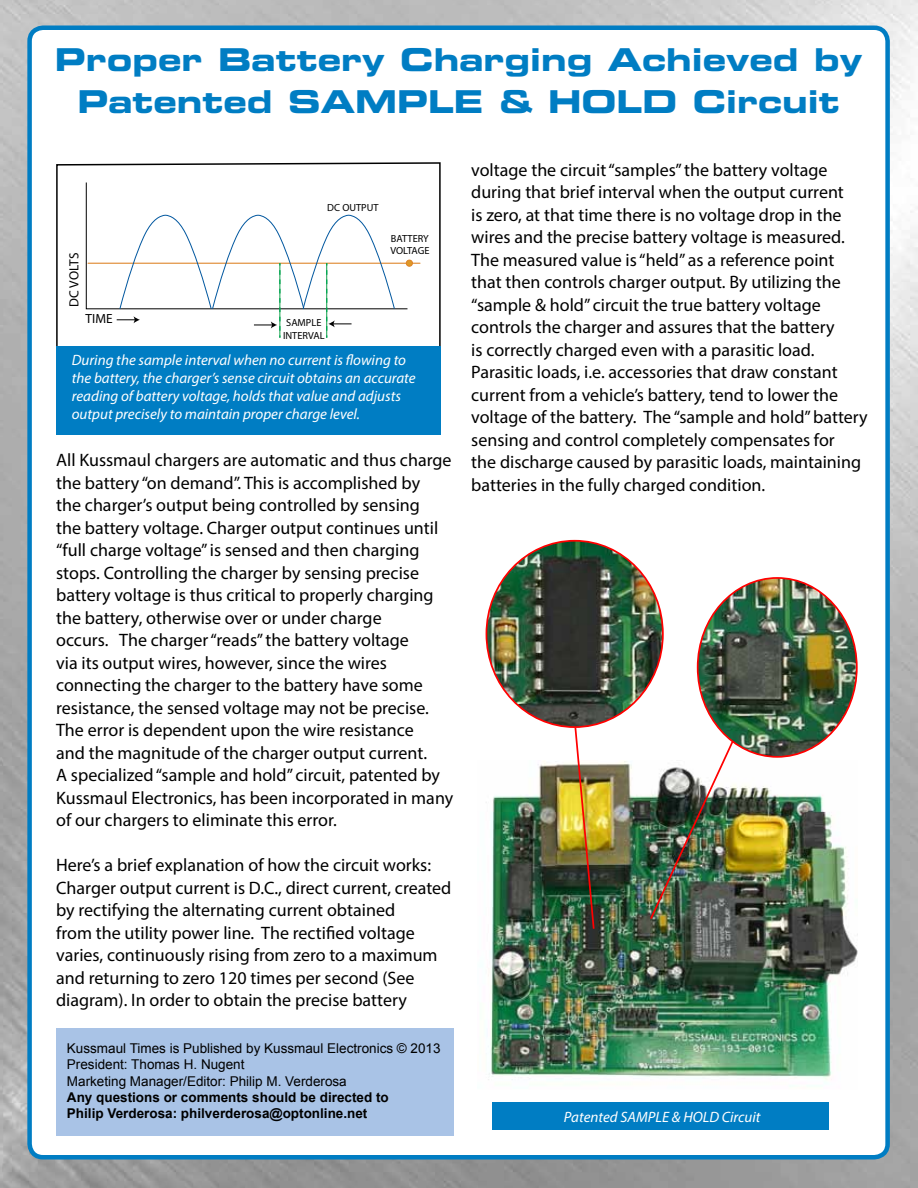
<style>
.page{position:relative;width:918px;height:1188px;background:#fff}
.page>*{position:absolute;margin:0;border:0;box-sizing:border-box;transform-origin:0 0}
.t1{font:31.5px/42px "Eurostile LT Std Bold Ex 2";color:#007dc3}
.t2{font:18px/22.5px "Myriad Pro";color:#000}
.t3{font:italic 15px/18px "Myriad Pro";color:#fff}
.t4{font:13.5px/16.2px "Arial";color:#000}
.t5{font:700 13.5px/16.2px "Arial";color:#000}
.t6{font:13.35px "Myriad Pro";color:#000}
.t7{font:10.35px/12.5px "Myriad Pro";color:#000;text-align:center}
</style>
<div class="page">
<img style="left:0;top:0;width:918px;height:1188px">
<div style="left:30px;top:28px;width:858px;height:1129px;background:#fff;border-radius:14px"></div>
<div style="left:27px;top:26px;width:863px;height:1134px;border:4px solid #007dc3;border-radius:14px"></div>
<div style="left:56px;top:1028px;width:398px;height:108px;background:#a9c3e6"></div>
<div style="left:492px;top:1103px;width:337px;height:27px;background:#007dc3"></div>
<svg style="left:56px;top:162px;width:385px;height:184px"></svg>
<div style="left:56px;top:346px;width:385px;height:88px;background:#007dc3"></div>
<img style="left:486px;top:761px;width:372px;height:319px">
<img style="left:574px;top:727px;width:22px;height:204px">
<img style="left:649px;top:757px;width:87px;height:164px">
<img style="left:698px;top:578px;width:158px;height:179px">
<img style="left:486px;top:541px;width:177px;height:186px">
<h1 class="t1" style="left:77px;top:38px;width:787px;text-indent:-23px">Proper Battery Charging Achieved by<br>Patented SAM PLE</h1>
<h1 class="t1" style="left:499px;top:80px;width:342px">&amp; HOLD Circuit</h1>
<p class="t6" style="left:66px;top:307px;width:55px;rotate:-90deg">DC VOLTS</p>
<p class="t6" style="left:86px;top:311px;width:28px">TIME</p>
<p class="t7" style="left:327px;top:202px;width:53px">DC OUTPUT</p>
<p class="t7" style="left:390px;top:232px;width:41px;text-align:left">BATTERY<br>VOLTAGE</p>
<p class="t7" style="left:283px;top:317px;width:43px">SAMPLE<br>INTERVAL</p>
<p class="t3" style="left:72px;top:351px;width:345px">During the sample interval when no current is flowing to the battery, the charger’s sense circuit obtains an accurate reading of battery voltage, holds that value and adjusts output precisely to maintain proper charge level.</p>
<p class="t2" style="left:56px;top:449px;width:399px">All Kussmaul chargers are automatic and thus charge the battery “on demand”. This is accomplished by<br>the charger’s output being controlled by sensing<br>the battery voltage. Charger output continues until “full charge voltage” is sensed and then charging stops. Controlling the charger by sensing precise battery voltage is thus critical to properly charging the battery, otherwise over or under charge<br>occurs. The charger “reads” the battery voltage<br>via its output wires, however, since the wires connecting the charger to the battery have some resistance, the sensed voltage may not be precise.<br>The error is dependent upon the wire resistance<br>and the magnitude of the charger output current.<br>A specialized “sample and hold” circuit, patented by Kussmaul Electronics, has been incorporated in many of our chargers to eliminate this error.</p>
<p class="t2" style="left:56px;top:854px;width:397px">Here’s a brief explanation of how the circuit works:<br>Charger output current is D.C., direct current, created by rectifying the alternating current obtained<br>from the utility power line. The rectified voltage varies, continuously rising from zero to a maximum and returning to zero 120 times per second (See diagram). In order to obtain the precise battery</p>
<p class="t4" style="left:67px;top:1040px;width:375px">Kussmaul Times is Published by Kussmaul Electronics © 2013<br>President: Thomas H. Nugent<br>Marketing Manager/Editor: Philip M. Verderosa</p>
<p class="t5" style="left:67px;top:1089px;width:323px">Any questions or comments should be directed to<br>Philip Verderosa: philverderosa@optonline.net</p>
<p class="t2" style="left:471px;top:158px;width:398px">voltage the circuit “samples” the battery voltage during that brief interval when the output current<br>is zero, at that time there is no voltage drop in the wires and the precise battery voltage is measured.<br>The measured value is “held” as a reference point that then controls charger output. By utilizing the “sample &amp; hold” circuit the true battery voltage controls the charger and assures that the battery<br>is correctly charged even with a parasitic load.<br>Parasitic loads, i.e. accessories that draw constant current from a vehicle’s battery, tend to lower the voltage of the battery. The “sample and hold” battery sensing and control completely compensates for<br>the discharge caused by parasitic loads, maintaining batteries in the fully charged condition.</p>
<p class="t3" style="left:564px;top:1107px;width:198px">Patented SAMPLE &amp; HOLD Circuit</p>
</div>
